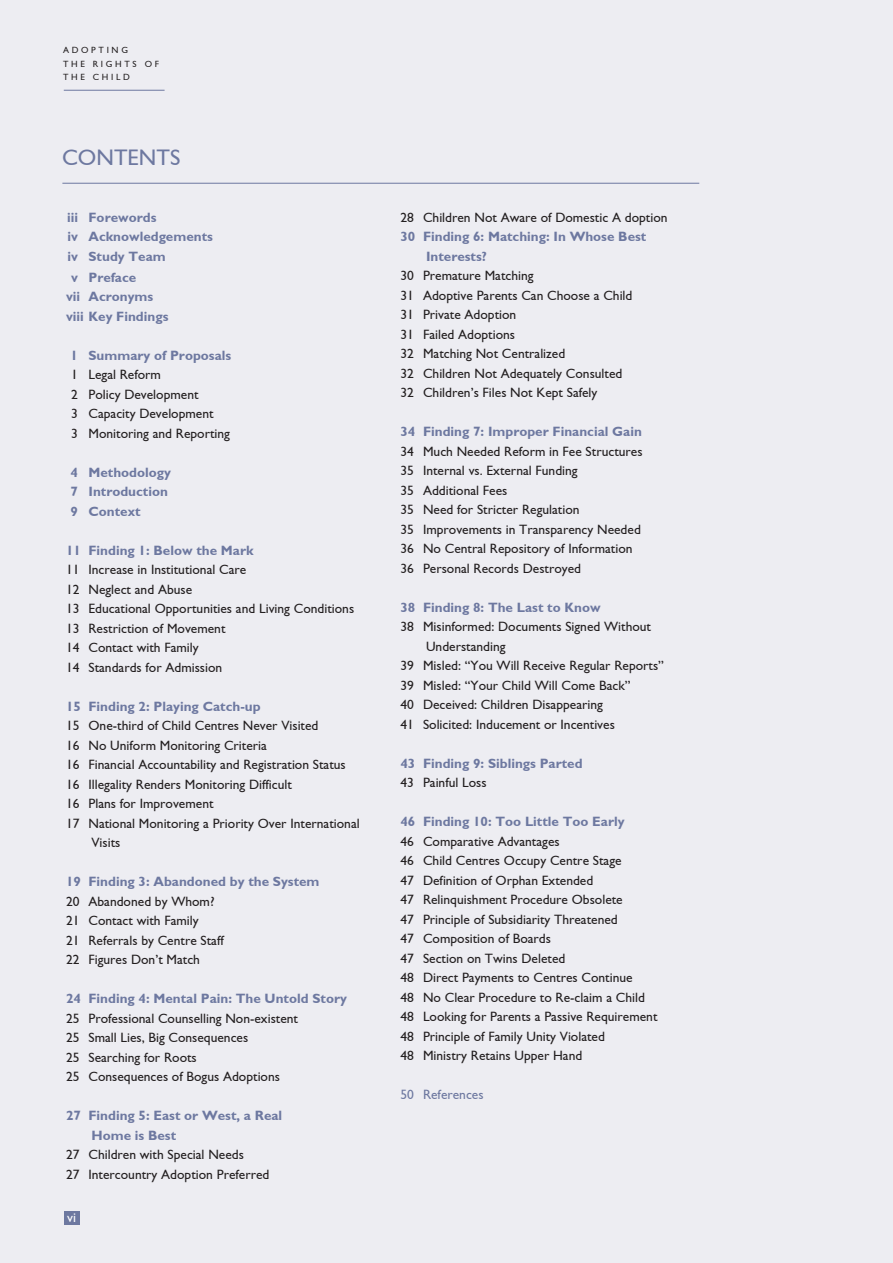
<style>
.page{position:relative;width:893px;height:1263px;background:#ededf2}
.page>*{position:absolute;margin:0;border:0;box-sizing:border-box;transform-origin:0 0}
.t1{font:22.5px "Gill Sans";color:#6d78a0}
.t2{font:13.5px/19.5px "Gill Sans";color:#231f20}
.t3{font:700 13.5px/19.5px "Gill Sans";color:#6d78a0}
.t4{font:13.5px "Gill Sans";color:#6d78a0}
.t5{font:13.5px "Gill Sans";color:#fff}
.t6{font:9px/13.5px "Gill Sans";letter-spacing:.3em;color:#231f20}
</style>
<div class="page">
<hr style="left:62px;top:183px;width:637px;height:1px;background:#6d78a0">
<div style="left:64px;top:1210px;width:16px;height:14px;background:#6d78a0"></div>
<hr style="left:64px;top:90px;width:101px;height:1px;background:#6d78a0">
<p class="t6" style="left:63px;top:43px;width:97px">ADOPTING<br>THE RIGHTS OF<br>THE CHILD</p>
<h1 class="t1" style="left:62px;top:144px;width:120px">CONTENTS</h1>
<p class="t3" style="left:67px;top:207px;width:147px">iii Forewords<br>iv Acknowledgements iv Study Team</p>
<p class="t3" style="left:66px;top:267px;width:104px;text-indent:5px">v Preface<br>vii Acronyms viii Key Findings</p>
<p class="t3" style="left:71px;top:345px;width:162px">1 Summary of Proposals</p>
<p class="t2" style="left:71px;top:365px;width:160px">1 Legal Reform<br>2 Policy Development<br>3 Capacity Development<br>3 Monitoring and Reporting</p>
<p class="t3" style="left:71px;top:462px;width:102px">4 Methodology<br>7 Introduction<br>9 Context</p>
<p class="t3" style="left:66px;top:540px;width:189px">11 Finding 1: Below the Mark</p>
<p class="t2" style="left:66px;top:560px;width:290px">11 Increase in Institutional Care<br>12 Neglect and Abuse<br>13 Educational Opportunities and Living Conditions<br>13 Restriction of Movement<br>14 Contact with Family<br>14 Standards for Admission</p>
<p class="t3" style="left:66px;top:696px;width:196px">15 Finding 2: Playing Catch-up</p>
<p class="t2" style="left:66px;top:716px;width:254px">15 One-third of Child Centres Never Visited</p>
<p class="t2" style="left:66px;top:735px;width:202px">16 No Uniform Monitoring Criteria</p>
<p class="t2" style="left:66px;top:755px;width:281px">16 Financial Accountability and Registration Status</p>
<p class="t2" style="left:66px;top:774px;width:227px">16 Illegality Renders Monitoring Difficult</p>
<p class="t2" style="left:66px;top:794px;width:149px">16 Plans for Improvement</p>
<p class="t2" style="left:66px;top:813px;width:295px">17 National Monitoring a Priority Over International</p>
<p class="t2" style="left:92px;top:833px;width:30px">Visits</p>
<p class="t3" style="left:66px;top:872px;width:255px">19 Finding 3: Abandoned by the System</p>
<p class="t2" style="left:66px;top:891px;width:159px">20 Abandoned by Whom?<br>21 Contact with Family<br>21 Referrals by Centre Staff<br>22 Figures Don’t Match</p>
<p class="t3" style="left:66px;top:989px;width:282px">24 Finding 4: Mental Pain: The Untold Story</p>
<p class="t2" style="left:66px;top:1008px;width:234px">25 Professional Counselling Non-existent 25 Small Lies, Big Consequences<br>25 Searching for Roots<br>25 Consequences of Bogus Adoptions</p>
<p class="t3" style="left:92px;top:1106px;width:192px;text-indent:-26px">27 Finding 5: East or West, a Real<br>Home is Best</p>
<p class="t2" style="left:66px;top:1145px;width:205px">27 Children with Special Needs<br>27 Intercountry Adoption Preferred</p>
<p class="t5" style="left:67px;top:1209px;width:10px">vi</p>
<p class="t2" style="left:401px;top:207px;width:269px">28 Children Not Aware of Domestic A doption</p>
<p class="t3" style="left:426px;top:227px;width:222px;text-indent:-26px">30 Finding 6: Matching: In Whose Best<br>Interests?</p>
<p class="t2" style="left:401px;top:266px;width:233px">30 Premature Matching<br>31 Adoptive Parents Can Choose a Child<br>31 Private Adoption<br>31 Failed Adoptions<br>32 Matching Not Centralized<br>32 Children Not Adequately Consulted<br>32 Children’s Files Not Kept Safely</p>
<p class="t3" style="left:401px;top:422px;width:243px">34 Finding 7: Improper Financial Gain</p>
<p class="t2" style="left:401px;top:441px;width:244px">34 Much Needed Reform in Fee Structures 35 Internal vs. External Funding<br>35 Additional Fees<br>35 Need for Stricter Regulation<br>35 Improvements in Transparency Needed 36 No Central Repository of Information 36 Personal Records Destroyed</p>
<p class="t3" style="left:401px;top:597px;width:202px">38 Finding 8: The Last to Know</p>
<p class="t2" style="left:401px;top:617px;width:252px">38 Misinformed: Documents Signed Without</p>
<p class="t2" style="left:426px;top:636px;width:81px">Understanding</p>
<p class="t2" style="left:401px;top:656px;width:265px">39 Misled: “You Will Receive Regular Reports”</p>
<p class="t2" style="left:401px;top:675px;width:232px">39 Misled: “Your Child Will Come Back”</p>
<p class="t2" style="left:401px;top:695px;width:204px">40 Deceived: Children Disappearing</p>
<p class="t2" style="left:401px;top:714px;width:216px">41 Solicited: Inducement or Incentives</p>
<p class="t3" style="left:401px;top:753px;width:184px">43 Finding 9: Siblings Parted</p>
<p class="t2" style="left:401px;top:773px;width:88px">43 Painful Loss</p>
<p class="t3" style="left:401px;top:812px;width:226px">46 Finding 10: Too Little Too Early</p>
<p class="t2" style="left:401px;top:831px;width:258px">46 Comparative Advantages<br>46 Child Centres Occupy Centre Stage<br>47 Definition of Orphan Extended<br>47 Relinquishment Procedure Obsolete<br>47 Principle of Subsidiarity Threatened<br>47 Composition of Boards<br>47 Section on Twins Deleted<br>48 Direct Payments to Centres Continue<br>48 No Clear Procedure to Re-claim a Child 48 Looking for Parents a Passive Requirement 48 Principle of Family Unity Violated<br>48 Ministry Retains Upper Hand</p>
<p class="t4" style="left:401px;top:1087px;width:85px">50 References</p>
</div>
